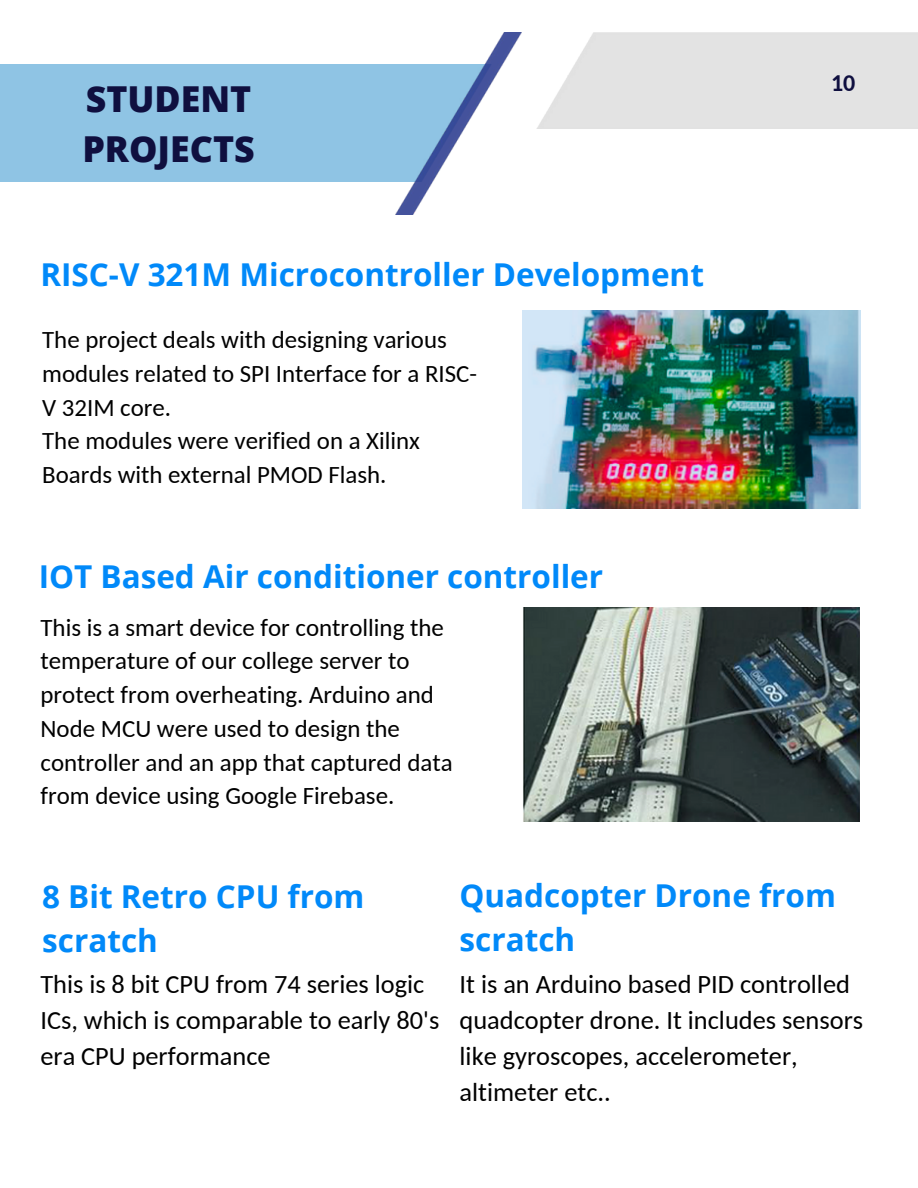
<style>
.page{position:relative;width:918px;height:1188px;background:#fff}
.page>*{position:absolute;margin:0;border:0;box-sizing:border-box;transform-origin:0 0}
.t1{font:800 35.7px "Open Sans";color:#0f0f3f}
.t2{font:700 31.5px/43.8px "Open Sans";color:#0189f9}
.t3{font:26.4px/36px "Carlito";color:#000}
.t4{font:24.9px/33.8px "Carlito";color:#000}
.t5{font:700 24px "Carlito";color:#0f0f3f}
</style>
<div class="page">
<img style="left:396px;top:32px;width:126px;height:182px">
<img style="left:522px;top:311px;width:339px;height:198px">
<img style="left:523px;top:608px;width:336px;height:213px">
<p class="t1" style="left:86px;top:74px;width:167px">STUDENT</p>
<p class="t1" style="left:82px;top:123px;width:174px">PROJECTS</p>
<p class="t2" style="left:40px;top:252px;width:665px">RISC-V 321M Microcontroller Development</p>
<p class="t4" style="left:42px;top:325px;width:436px">The project deals with designing various modules related to SPI Interface for a RISC-<br>V 32IM core.</p>
<p class="t4" style="left:42px;top:426px;width:379px">The modules were verified on a Xilinx<br>Boards with external PMOD Flash.</p>
<p class="t2" style="left:39px;top:554px;width:566px">IOT Based Air conditioner controller</p>
<p class="t4" style="left:41px;top:613px;width:414px">This is a smart device for controlling the temperature of our college server to protect from overheating. Arduino and Node MCU were used to design the controller and an app that captured data from device using Google Firebase.</p>
<p class="t5" style="left:831px;top:73px;width:26px">10</p>
<p class="t2" style="left:42px;top:874px;width:324px">8 Bit Retro CPU from scratch</p>
<p class="t2" style="left:460px;top:873px;width:378px">Quadcopter Drone from scratch</p>
<p class="t3" style="left:40px;top:969px;width:400px">This is 8 bit CPU from 74 series logic<br>ICs, which is comparable to early 80's era CPU performance</p>
<p class="t3" style="left:460px;top:969px;width:405px">It is an Arduino based PID controlled quadcopter drone. It includes sensors like gyroscopes, accelerometer, altimeter etc..</p>
</div>
